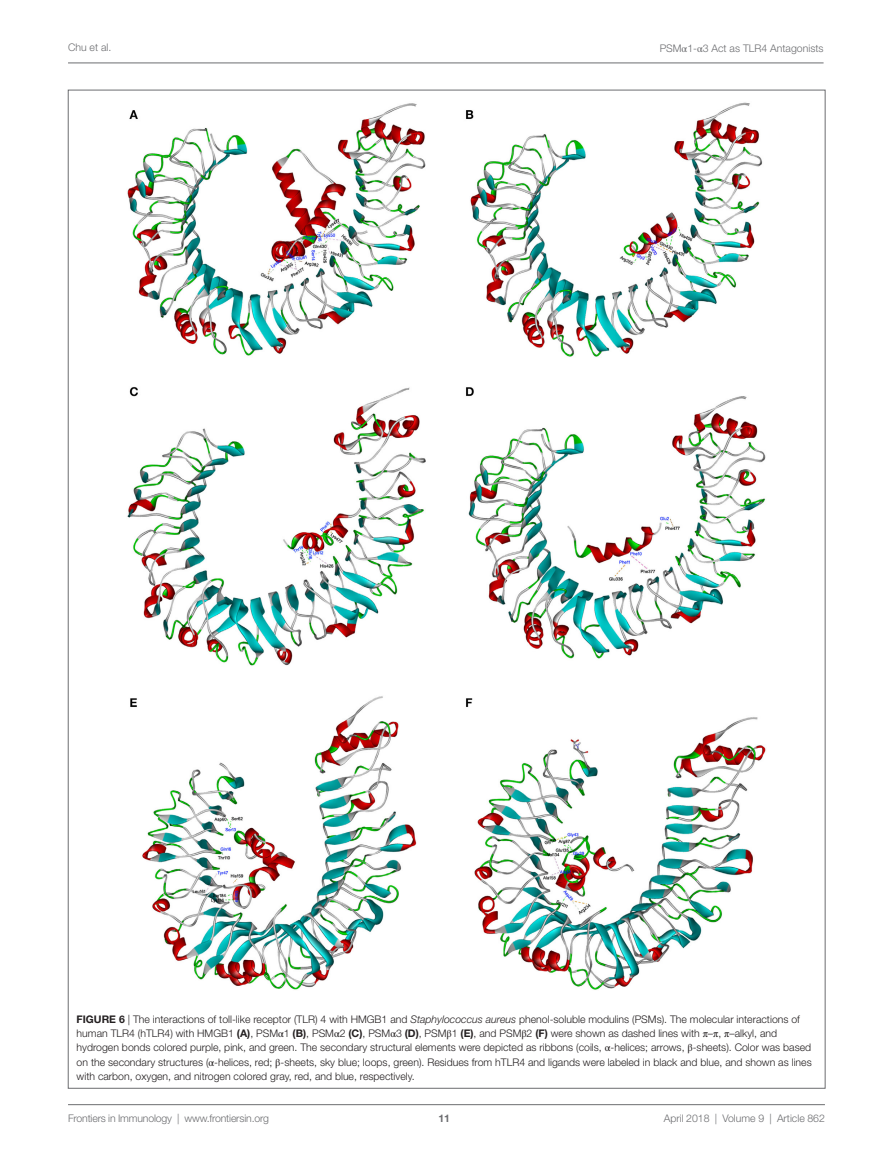
<style>
.page{position:relative;width:893px;height:1170px;background:#fff}
.page>*{position:absolute;margin:0;border:0;box-sizing:border-box;transform-origin:0 0}
.t1{font:300 10.5px/14.2px "Helvetica Neue LT Std";color:#231f20}
.t2{font:300 10.5px "Helvetica Neue LT Std";color:#6c6d70}
.t3{font:700 10.5px "Helvetica Neue LT Std";color:#6c6d70}
.s1{font-family:"STIX General";font-weight:400}
.s2{font-weight:700}
.s3{font-style:italic}
</style>
<div class="page">
<img style="left:127px;top:102px;width:639px;height:888px">
<hr style="left:68px;top:1104px;width:757px;height:1px;background:#6c6d70">
<hr style="left:68px;top:63px;width:755px;height:1px;background:#6c6d70">
<p class="t2" style="left:68px;top:41px;width:45px">Chu et al.</p>
<p class="t2" style="left:660px;top:42px;width:165px">PSM<span class="s1">α</span>1-<span class="s1">α</span>3 Act as TLR4 Antagonists</p>
<p class="t1" style="left:77px;top:1011px;width:737px"><span class="s2">FIGURE 6</span> | The interactions of toll-like receptor (TLR) 4 with HMGB1 and <span class="s3">Staphylococcus aureus</span> phenol-soluble modulins (PSMs). The molecular interactions of human TLR4 (hTLR4) with HMGB1 <span class="s2">(A)</span>, PSM<span class="s1">α</span>1 <span class="s2">(B)</span>, PSM<span class="s1">α</span>2 <span class="s2">(C)</span>, PSM<span class="s1">α</span>3 <span class="s2">(D)</span>, PSM<span class="s1">β</span>1 <span class="s2">(E)</span>, and PSM<span class="s1">β</span>2 <span class="s2">(F)</span> were shown as dashed lines with <span class="s1">π</span>–<span class="s1">π</span>, <span class="s1">π</span>–alkyl, and hydrogen bonds colored purple, pink, and green. The secondary structural elements were depicted as ribbons (coils, <span class="s1">α</span>-helices; arrows, <span class="s1">β</span>-sheets). Color was based on the secondary structures (<span class="s1">α</span>-helices, red; <span class="s1">β</span>-sheets, sky blue; loops, green). Residues from hTLR4 and ligands were labeled in black and blue, and shown as lines with carbon, oxygen, and nitrogen colored gray, red, and blue, respectively.</p>
<p class="t3" style="left:439px;top:1111px;width:13px">11</p>
<p class="t2" style="left:68px;top:1111px;width:203px">Frontiers in Immunology | www.frontiersin.org</p>
<p class="t2" style="left:664px;top:1111px;width:163px">April 2018 | Volume 9 | Article 862</p>
</div>
